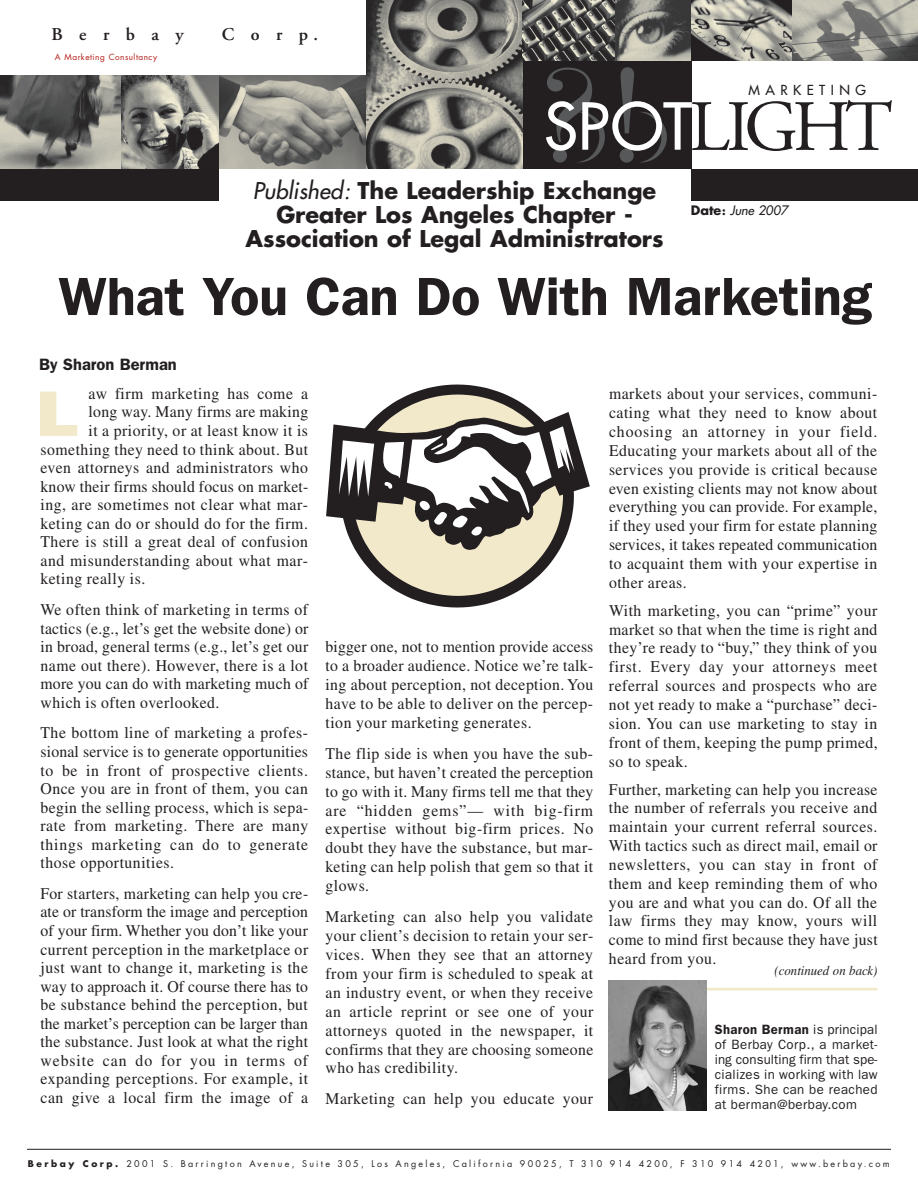
<style>
.page{position:relative;width:918px;height:1188px;background:#fff}
.page>*{position:absolute;margin:0;border:0;box-sizing:border-box;transform-origin:0 0}
.t1{font:72px "Adobe Garamond";letter-spacing:-.075em;color:#231f20}
.t2{font:800 64.5px "Franklin Gothic";color:#f2e8ca;scale:1.2 1}
.t3{font:600 54px "Franklin Gothic";letter-spacing:-.005em;color:#231f20}
.t4{font:700 22.5px/24px "Futura";color:#231f20;text-align:center}
.t5{font:600 18px "Adobe Garamond";letter-spacing:.915em;color:#231f20}
.t6{font:600 16.5px "Franklin Gothic";color:#231f20}
.t7{font:16.35px/18.9px "Times";letter-spacing:.03em;color:#231f20;text-align:justify}
.t8{font:13.5px/15px "Franklin Gothic";letter-spacing:.03em;color:#231f20;text-align:justify}
.t9{font:italic 13.5px "Times";color:#231f20;scale:.95 1}
.t10{font:13.5px "Futura";letter-spacing:.405em;color:#231f20}
.t11{font:italic 12.75px "Futura";color:#231f20}
.t12{font:9px "Futura";letter-spacing:.25em;color:#231f20}
.t13{font:8.25px "Futura";letter-spacing:.06em;color:#b41d15}
.s1{font-family:"Futura";font-size:63px;color:#fff}
.s2{font-weight:400;font-style:italic}
.s3{font-weight:700;font-style:normal}
.s4{font-weight:700;font-style:normal;font-size:10.5px}
.s5{font-weight:600}
.s6{font-weight:700}
</style>
<div class="page">
<div style="left:522px;top:61px;width:170px;height:108px;background:#231f20"></div>
<img style="left:0;top:75px;width:121px;height:94px">
<svg style="left:219px;top:75px;width:147px;height:94px;background:#898882"></svg>
<img style="left:366px;top:0;width:156px;height:169px">
<img style="left:614px;top:0;width:77px;height:61px">
<svg style="left:691px;top:0;width:101px;height:61px;background:#95938b"></svg>
<svg style="left:522px;top:0;width:92px;height:61px;background:#646360"></svg>
<svg style="left:792px;top:0;width:126px;height:61px;background:#98978f"></svg>
<div style="left:692px;top:169px;width:226px;height:32px;background:#231f20"></div>
<svg style="left:121px;top:75px;width:98px;height:94px;background:#807f79"></svg>
<hr style="left:27px;top:1149px;width:864px;height:1px;background:#231f20">
<div style="left:0;top:169px;width:219px;height:32px;background:#231f20"></div>
<img style="left:535px;top:59px;width:139px;height:104px">
<hr style="left:696px;top:988px;width:182px;height:3px;background:#f2e8ca">
<img style="left:608px;top:980px;width:99px;height:131px">
<svg style="left:406px;top:385px;width:103px;height:223px;fill:#231f20"></svg>
<svg style="left:326px;top:395px;width:264px;height:201px"></svg>
<p class="t5" style="left:51px;top:27px;width:134px">Berbay</p>
<p class="t5" style="left:222px;top:27px;width:98px">Corp.</p>
<p class="t13" style="left:55px;top:54px;width:104px">A Marketing Consultancy</p>
<p class="t10" style="left:749px;top:83px;width:119px">MARKETING</p>
<h1 class="t1" style="left:544px;top:98px;width:350px"><span class="s1">SPOT</span>LIGHT</h1>
<h3 class="t4" style="left:246px;top:181px;width:420px"><span class="s2">Published:</span> The Leadership Exchange<br>Greater Los Angeles Chapter -<br>Association of Legal Administrators</h3>
<p class="t11" style="left:691px;top:204px;width:99px"><span class="s3">Date</span><span class="s4">:</span> June 2007</p>
<h3 class="t3" style="left:58px;top:278px;width:815px">What You Can Do With Marketing</h3>
<p class="t6" style="left:39px;top:359px;width:139px">By Sharon Berman</p>
<p class="t7" style="left:89px;top:386px;width:221px">aw firm marketing has come a</p>
<p class="t7" style="left:89px;top:404px;width:221px">long way. Many firms are making</p>
<p class="t7" style="left:89px;top:423px;width:221px">it a priority, or at least know it is</p>
<p class="t7" style="left:41px;top:441px;width:269px">something they need to think about. But</p>
<p class="t7" style="left:41px;top:460px;width:269px">even attorneys and administrators who</p>
<p class="t7" style="left:41px;top:478px;width:269px">know their firms should focus on market-</p>
<p class="t7" style="left:41px;top:497px;width:269px">ing, are sometimes not clear what mar-</p>
<p class="t7" style="left:41px;top:515px;width:269px">keting can do or should do for the firm.</p>
<p class="t7" style="left:41px;top:534px;width:269px">There is still a great deal of confusion</p>
<p class="t7" style="left:41px;top:553px;width:269px">and misunderstanding about what mar-</p>
<p class="t7" style="left:41px;top:571px;width:106px">keting really is.</p>
<p class="t7" style="left:41px;top:602px;width:269px">We often think of marketing in terms of tactics (e.g., let’s get the website done) or in broad, general terms (e.g., let’s get our name out there). However, there is a lot more you can do with marketing much of which is often overlooked.</p>
<p class="t7" style="left:41px;top:725px;width:269px">The bottom line of marketing a profes&shy;sional service is to generate opportunities to be in front of prospective clients.<br>Once you are in front of them, you can begin the selling process, which is sepa&shy;rate from marketing. There are many things marketing can do to generate those opportunities.</p>
<p class="t7" style="left:41px;top:886px;width:269px">For starters, marketing can help you cre&shy;ate or transform the image and perception of your firm. Whether you don’t like your current perception in the marketplace or just want to change it, marketing is the way to approach it. Of course there has to be substance behind the perception, but the market’s perception can be larger than the substance. Just look at what the right website can do for you in terms of expanding perceptions. For example, it can give a local firm the image of a</p>
<h2 class="t2" style="left:35px;top:392px;width:36px">L</h2>
<p class="t7" style="left:325px;top:639px;width:269px">bigger one, not to mention provide access to a broader audience. Notice we’re talk&shy;ing about perception, not deception. You have to be able to deliver on the percep&shy;tion your marketing generates.</p>
<p class="t7" style="left:325px;top:746px;width:269px">The flip side is when you have the sub&shy;stance, but haven’t created the perception to go with it. Many firms tell me that they are “hidden gems”— with big-firm expertise without big-firm prices. No doubt they have the substance, but mar&shy;keting can help polish that gem so that it glows.</p>
<p class="t7" style="left:325px;top:909px;width:269px">Marketing can also help you validate your client’s decision to retain your ser&shy;vices. When they see that an attorney from your firm is scheduled to speak at an industry event, or when they receive an article reprint or see one of your attorneys quoted in the newspaper, it confirms that they are choosing someone who has credibility.</p>
<p class="t7" style="left:325px;top:1091px;width:269px">Marketing can help you educate your</p>
<p class="t7" style="left:609px;top:386px;width:270px">markets about your services, communi&shy;cating what they need to know about choosing an attorney in your field.<br>Educating your markets about all of the services you provide is critical because even existing clients may not know about everything you can provide. For example, if they used your firm for estate planning services, it takes repeated communication to acquaint them with your expertise in other areas.</p>
<p class="t7" style="left:609px;top:602px;width:270px">With marketing, you can “prime” your market so that when the time is right and they’re ready to “buy,” they think of you first. Every day your attorneys meet referral sources and prospects who are not yet ready to make a “purchase” deci&shy;sion. You can use marketing to stay in front of them, keeping the pump primed, so to speak.</p>
<p class="t7" style="left:609px;top:781px;width:270px">Further, marketing can help you increase the number of referrals you receive and maintain your current referral sources.<br>With tactics such as direct mail, email or newsletters, you can stay in front of them and keep reminding them of who you are and what you can do. Of all the law firms they may know, yours will come to mind first because they have just heard from you.</p>
<p class="t9" style="left:775px;top:966px;width:110px">(continued on back)</p>
<p class="t8" style="left:715px;top:1023px;width:164px"><span class="s5">Sharon Berman</span> is principal of Berbay Corp., a market&shy;ing consulting firm that spe&shy;cializes in working with law firms. She can be reached at berman@berbay.com</p>
<p class="t12" style="left:28px;top:1160px;width:863px"><span class="s6">Berbay Corp.</span> 2001 S. Barrington Avenue, Suite 305, Los Angeles, California 90025, T 310 914 4200, F 310 914 4201, www.berbay.com</p>
</div>
